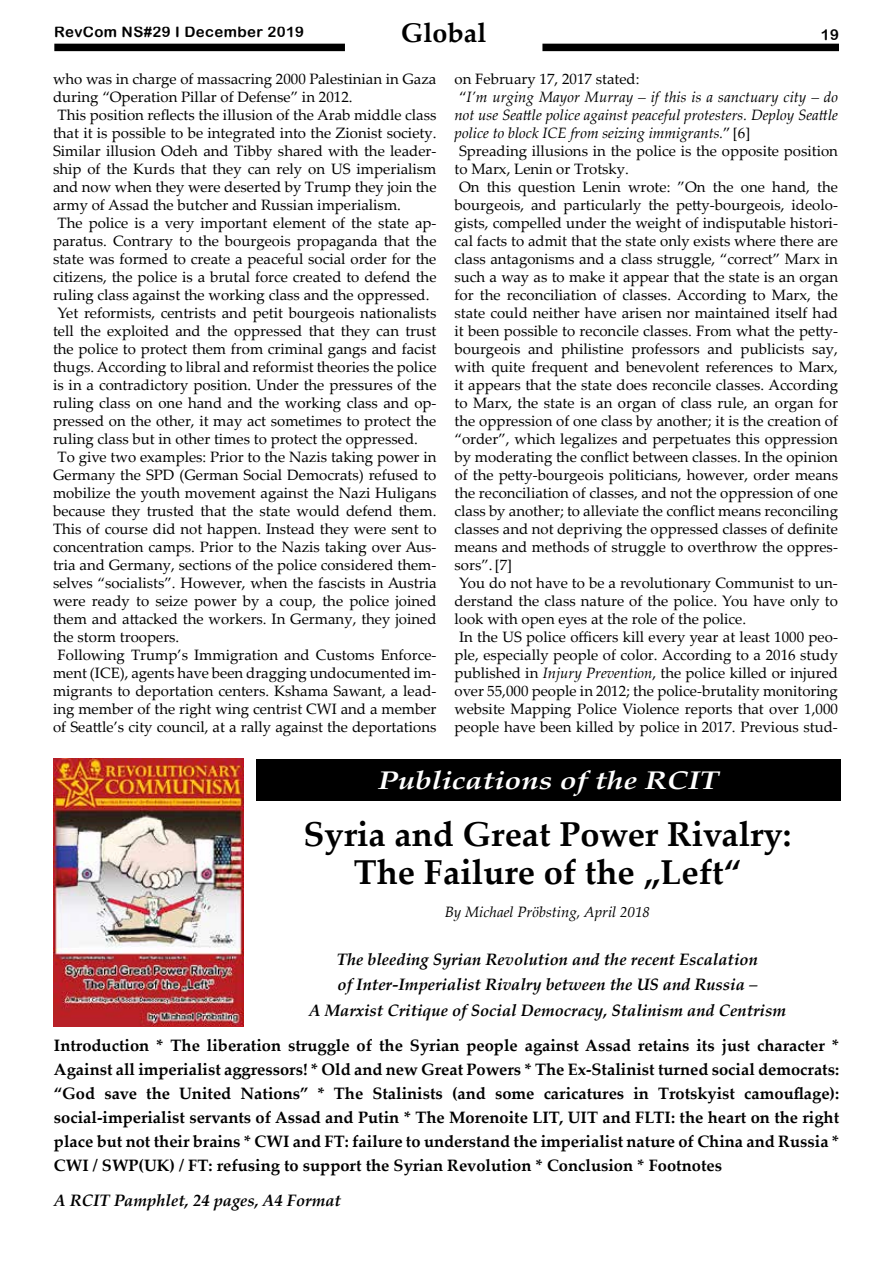
<style>
.page{position:relative;width:893px;height:1263px;background:#fff}
.page>*{position:absolute;margin:0;border:0;box-sizing:border-box;transform-origin:0 0}
.t1{font:700 34.5px/37.5px "Palatino Linotype";color:#000;text-align:center}
.t2{font:700 27px "Palatino Linotype";color:#000}
.t3{font:italic 700 25.5px "Palatino Linotype";color:#fff;scale:1.2 1}
.t4{font:700 16.5px/24px "Palatino Linotype";color:#000;text-align:justify}
.t5{font:italic 700 16.5px/25.5px "Palatino Linotype";color:#000;text-align:center}
.t6{font:15px "Palatino Linotype";color:#000}
.t7{font:italic 15px "Palatino Linotype";color:#000}
.t8{font:15px "Arial Rounded MT Bold";letter-spacing:.025em;color:#000}
.s1{font-style:normal}
.s2{font-style:italic}
</style>
<div class="page">
<div style="left:54px;top:44px;width:785px;height:7px;background:#000"></div>
<div style="left:345px;top:22px;width:197px;height:37px;background:#fff"></div>
<img style="left:54px;top:759px;width:190px;height:267px">
<div style="left:256px;top:760px;width:584px;height:41px;background:#000"></div>
<h2 class="t2" style="left:401px;top:13px;width:87px">Global</h2>
<p class="t8" style="left:54px;top:23px;width:252px">RevCom NS#29 I December 2019</p>
<p class="t8" style="left:821px;top:26px;width:20px">19</p>
<p class="t6" style="left:53px;top:68px;width:385px">who was in charge of massacring 2000 Palestinian in Gaza</p>
<p class="t6" style="left:53px;top:86px;width:301px">during “Operation Pillar of Defense” in 2012.</p>
<p class="t6" style="left:58px;top:104px;width:380px">This position reflects the illusion of the Arab middle class</p>
<p class="t6" style="left:53px;top:122px;width:385px">that it is possible to be integrated into the Zionist society.</p>
<p class="t6" style="left:53px;top:140px;width:385px">Similar illusion Odeh and Tibby shared with the leader-</p>
<p class="t6" style="left:53px;top:158px;width:385px">ship of the Kurds that they can rely on US imperialism</p>
<p class="t6" style="left:53px;top:176px;width:385px">and now when they were deserted by Trump they join the</p>
<p class="t6" style="left:53px;top:194px;width:349px">army of Assad the butcher and Russian imperialism.</p>
<p class="t6" style="left:58px;top:212px;width:380px">The police is a very important element of the state ap-</p>
<p class="t6" style="left:53px;top:230px;width:385px">paratus. Contrary to the bourgeois propaganda that the</p>
<p class="t6" style="left:53px;top:248px;width:385px">state was formed to create a peaceful social order for the</p>
<p class="t6" style="left:53px;top:266px;width:385px">citizens, the police is a brutal force created to defend the</p>
<p class="t6" style="left:53px;top:284px;width:378px">ruling class against the working class and the oppressed.</p>
<p class="t6" style="left:58px;top:302px;width:380px">Yet reformists, centrists and petit bourgeois nationalists</p>
<p class="t6" style="left:53px;top:320px;width:385px">tell the exploited and the oppressed that they can trust</p>
<p class="t6" style="left:53px;top:338px;width:385px">the police to protect them from criminal gangs and facist</p>
<p class="t6" style="left:53px;top:356px;width:385px">thugs. According to libral and reformist theories the police</p>
<p class="t6" style="left:53px;top:374px;width:385px">is in a contradictory position. Under the pressures of the</p>
<p class="t6" style="left:53px;top:392px;width:385px">ruling class on one hand and the working class and op-</p>
<p class="t6" style="left:53px;top:410px;width:385px">pressed on the other, it may act sometimes to protect the</p>
<p class="t6" style="left:53px;top:428px;width:366px">ruling class but in other times to protect the oppressed.</p>
<p class="t6" style="left:58px;top:446px;width:380px">To give two examples: Prior to the Nazis taking power in</p>
<p class="t6" style="left:53px;top:464px;width:385px">Germany the SPD (German Social Democrats) refused to</p>
<p class="t6" style="left:53px;top:482px;width:385px">mobilize the youth movement against the Nazi Huligans</p>
<p class="t6" style="left:53px;top:500px;width:385px">because they trusted that the state would defend them.</p>
<p class="t6" style="left:53px;top:518px;width:385px">This of course did not happen. Instead they were sent to</p>
<p class="t6" style="left:53px;top:536px;width:385px">concentration camps. Prior to the Nazis taking over Aus-</p>
<p class="t6" style="left:53px;top:554px;width:385px">tria and Germany, sections of the police considered them-</p>
<p class="t6" style="left:53px;top:572px;width:385px">selves “socialists”. However, when the fascists in Austria</p>
<p class="t6" style="left:53px;top:590px;width:385px">were ready to seize power by a coup, the police joined</p>
<p class="t6" style="left:53px;top:608px;width:385px">them and attacked the workers. In Germany, they joined</p>
<p class="t6" style="left:53px;top:626px;width:128px">the storm troopers.</p>
<p class="t6" style="left:58px;top:644px;width:380px">Following Trump’s Immigration and Customs Enforce-</p>
<p class="t6" style="left:53px;top:662px;width:385px">ment (ICE), agents have been dragging undocumented im-</p>
<p class="t6" style="left:53px;top:680px;width:385px">migrants to deportation centers. Kshama Sawant, a lead-</p>
<p class="t6" style="left:53px;top:698px;width:385px">ing member of the right wing centrist CWI and a member</p>
<p class="t6" style="left:53px;top:716px;width:385px">of Seattle’s city council, at a rally against the deportations</p>
<p class="t6" style="left:454px;top:68px;width:186px">on February 17, 2017 stated:</p>
<p class="t7" style="left:459px;top:86px;width:380px"><span class="s1">“</span>I’m urging Mayor Murray – if this is a sanctuary city – do</p>
<p class="t7" style="left:454px;top:104px;width:385px">not use Seattle police against peaceful protesters. Deploy Seattle</p>
<p class="t7" style="left:454px;top:122px;width:297px">police to block ICE from seizing immigrants.<span class="s1">” [6]</span></p>
<p class="t6" style="left:459px;top:140px;width:380px">Spreading illusions in the police is the opposite position</p>
<p class="t6" style="left:454px;top:158px;width:176px">to Marx, Lenin or Trotsky.</p>
<p class="t6" style="left:459px;top:176px;width:380px">On this question Lenin wrote: ”On the one hand, the</p>
<p class="t6" style="left:454px;top:194px;width:385px">bourgeois, and particularly the petty-bourgeois, ideolo-</p>
<p class="t6" style="left:454px;top:212px;width:385px">gists, compelled under the weight of indisputable histori-</p>
<p class="t6" style="left:454px;top:230px;width:385px">cal facts to admit that the state only exists where there are</p>
<p class="t6" style="left:454px;top:248px;width:385px">class antagonisms and a class struggle, “correct” Marx in</p>
<p class="t6" style="left:454px;top:266px;width:385px">such a way as to make it appear that the state is an organ</p>
<p class="t6" style="left:454px;top:284px;width:385px">for the reconciliation of classes. According to Marx, the</p>
<p class="t6" style="left:454px;top:302px;width:385px">state could neither have arisen nor maintained itself had</p>
<p class="t6" style="left:454px;top:320px;width:385px">it been possible to reconcile classes. From what the petty-</p>
<p class="t6" style="left:454px;top:338px;width:385px">bourgeois and philistine professors and publicists say,</p>
<p class="t6" style="left:454px;top:356px;width:385px">with quite frequent and benevolent references to Marx,</p>
<p class="t6" style="left:454px;top:374px;width:385px">it appears that the state does reconcile classes. According</p>
<p class="t6" style="left:454px;top:392px;width:385px">to Marx, the state is an organ of class rule, an organ for</p>
<p class="t6" style="left:454px;top:410px;width:385px">the oppression of one class by another; it is the creation of</p>
<p class="t6" style="left:454px;top:428px;width:385px">“order”, which legalizes and perpetuates this oppression</p>
<p class="t6" style="left:454px;top:446px;width:385px">by moderating the conflict between classes. In the opinion</p>
<p class="t6" style="left:454px;top:464px;width:385px">of the petty-bourgeois politicians, however, order means</p>
<p class="t6" style="left:454px;top:482px;width:385px">the reconciliation of classes, and not the oppression of one</p>
<p class="t6" style="left:454px;top:500px;width:385px">class by another; to alleviate the conflict means reconciling</p>
<p class="t6" style="left:454px;top:518px;width:385px">classes and not depriving the oppressed classes of definite</p>
<p class="t6" style="left:454px;top:536px;width:385px">means and methods of struggle to overthrow the oppres-</p>
<p class="t6" style="left:454px;top:554px;width:59px">sors”.[7]</p>
<p class="t6" style="left:459px;top:572px;width:380px">You do not have to be a revolutionary Communist to un-</p>
<p class="t6" style="left:454px;top:590px;width:385px">derstand the class nature of the police. You have only to</p>
<p class="t6" style="left:454px;top:608px;width:293px">look with open eyes at the role of the police.</p>
<p class="t6" style="left:459px;top:626px;width:380px">In the US police officers kill every year at least 1000 peo-</p>
<p class="t6" style="left:454px;top:644px;width:385px">ple, especially people of color. According to a 2016 study</p>
<p class="t6" style="left:454px;top:662px;width:385px">published in <span class="s2">Injury Prevention</span>, the police killed or injured</p>
<p class="t6" style="left:454px;top:680px;width:385px">over 55,000 people in 2012; the police-brutality monitoring</p>
<p class="t6" style="left:454px;top:698px;width:385px">website Mapping Police Violence reports that over 1,000</p>
<p class="t6" style="left:454px;top:716px;width:385px">people have been killed by police in 2017. Previous stud-</p>
<h3 class="t3" style="left:378px;top:762px;width:286px">Publications of the RCIT</h3>
<h1 class="t1" style="left:303px;top:814px;width:489px">Syria and Great Power Rivalry:<br>The Failure of the „Left“</h1>
<p class="t7" style="left:445px;top:901px;width:207px">By Michael Pröbsting, April 2018</p>
<p class="t5" style="left:309px;top:945px;width:479px">The bleeding Syrian Revolution and the recent Escalation<br>of Inter-Imperialist Rivalry between the US and Russia –<br>A Marxist Critique of Social Democracy, Stalinism and Centrism</p>
<p class="t4" style="left:54px;top:1033px;width:787px">Introduction * The liberation struggle of the Syrian people against Assad retains its just character * Against all imperialist aggressors! * Old and new Great Powers * The Ex-Stalinist turned social democrats: “God save the United Nations” * The Stalinists (and some caricatures in Trotskyist camouflage): social-imperialist servants of Assad and Putin * The Morenoite LIT, UIT and FLTI: the heart on the right place but not their brains * CWI and FT: failure to understand the imperialist nature of China and Russia * CWI / SWP(UK) / FT: refusing to support the Syrian Revolution * Conclusion * Footnotes</p>
<p class="t5" style="left:54px;top:1187px;width:289px">A RCIT Pamphlet, 24 pages, A4 Format</p>
</div>
